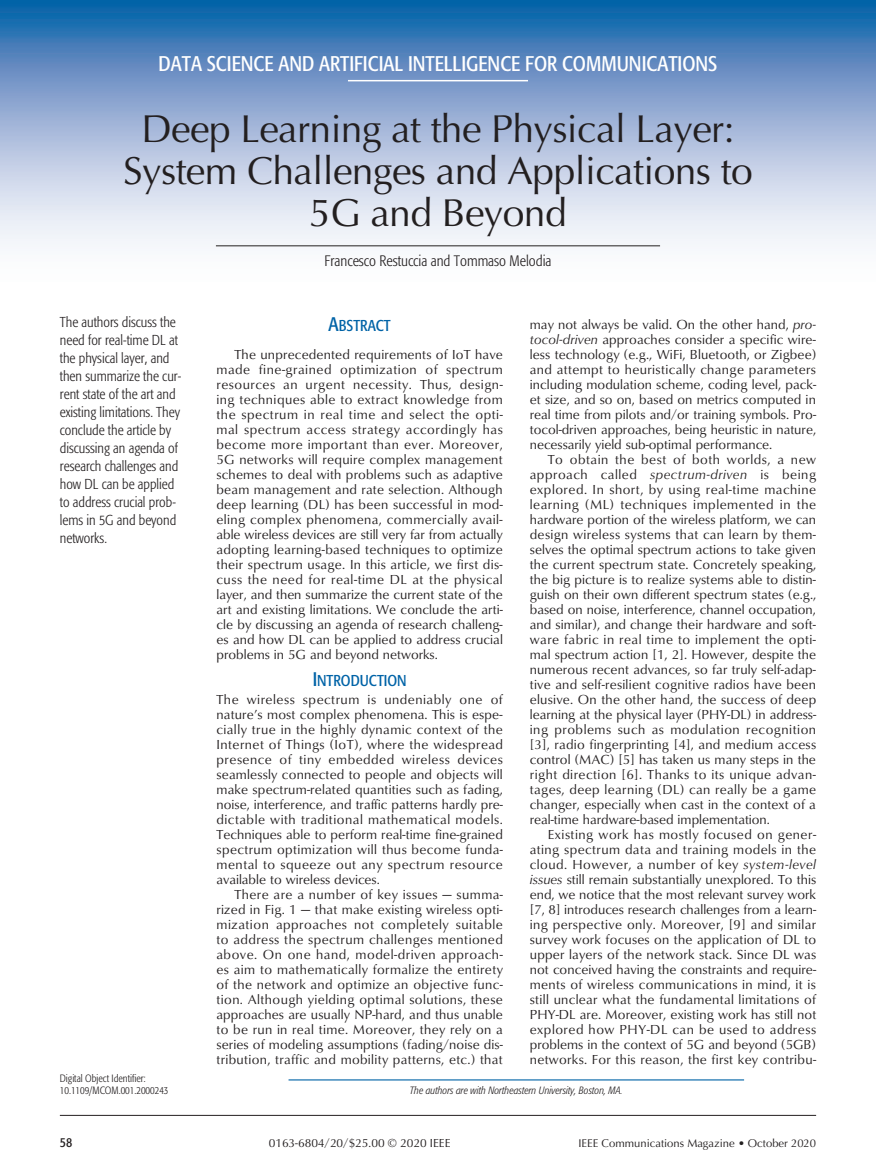
<style>
.page{position:relative;width:876px;height:1173px;background:#fff}
.page>*{position:absolute;margin:0;border:0;box-sizing:border-box;transform-origin:0 0}
.t1{font:39px/42px "Optima";letter-spacing:-.015em;color:#231f20;text-align:center}
.t2{font:condensed 21px "Formata";color:#fff}
.t3{font:15.6px "Formata Condensed SC800";color:#0163a7}
.t4{font:300 condensed 15px "Formata";color:#231f20}
.t5{font:300 condensed 14.25px/18px "Formata";color:#231f20}
.t6{font:13.5px/15px "Classico URW";color:#231f20;text-align:justify}
.t7{font:13.5px "Formata Condensed SC800";color:#231f20}
.t8{font:12px "Classico URW Reg SC800";color:#231f20}
.t9{font:11.25px "Optima";color:#231f20}
.t10{font:italic 300 condensed 10.5px "Formata";color:#231f20}
.t11{font:300 condensed 10.5px/12px "Formata";color:#231f20}
.s1{font-size:19.5px}
.s2{font-style:italic}
</style>
<div class="page">
<hr style="left:60px;top:1115px;width:756px;height:1px;background:#231f20">
<svg style="left:0;top:0;width:876px;height:247px;background:#93b0d5"></svg>
<hr style="left:216px;top:245px;width:444px;height:1px;background:#231f20">
<hr style="left:348px;top:80px;width:180px;height:1px;background:#fff">
<hr style="left:288px;top:1079px;width:456px;height:1px;background:#0163a7">
<h2 class="t2" style="left:159px;top:51px;width:560px">DATA SCIENCE AND ARTIFICIAL INTELLIGENCE FOR COMMUNICATIONS</h2>
<h1 class="t1" style="left:123px;top:108px;width:631px">Deep Learning at the Physical Layer:<br>System Challenges and Applications to<br>5G and Beyond</h1>
<p class="t5" style="left:60px;top:313px;width:123px">The authors discuss the need for real-time DL at the physical layer, and then summarize the cur&shy;rent state of the art and existing limitations. They conclude the article by discussing an agenda of research challenges and how DL can be applied to address crucial prob&shy;lems in 5G and beyond networks.</p>
<p class="t11" style="left:60px;top:1072px;width:110px">Digital Object Identifier:<br>10.1109/MCOM.001.2000243</p>
<p class="t4" style="left:324px;top:253px;width:228px">Francesco Restuccia and Tommaso Melodia</p>
<p class="t3" style="left:328px;top:316px;width:64px"><span class="s1">A</span>BSTRACT</p>
<p class="t6" style="left:216px;top:346px;width:288px;text-indent:18px">The unprecedented requirements of IoT have made fine-grained optimization of spectrum resources an urgent necessity. Thus, design&shy;ing techniques able to extract knowledge from the spectrum in real time and select the opti&shy;mal spectrum access strategy accordingly has become more important than ever. Moreover, 5G networks will require complex management schemes to deal with problems such as adaptive beam management and rate selection. Although deep learning (DL) has been successful in mod&shy;eling complex phenomena, commercially avail&shy;able wireless devices are still very far from actually adopting learning-based techniques to optimize their spectrum usage. In this article, we first dis&shy;cuss the need for real-time DL at the physical layer, and then summarize the current state of the art and existing limitations. We conclude the arti&shy;cle by discussing an agenda of research challeng&shy;es and how DL can be applied to address crucial problems in 5G and beyond networks.</p>
<p class="t3" style="left:313px;top:671px;width:95px"><span class="s1">I</span>NTRODUCTION</p>
<p class="t6" style="left:216px;top:691px;width:288px">The wireless spectrum is undeniably one of nature’s most complex phenomena. This is espe&shy;cially true in the highly dynamic context of the Internet of Things (IoT), where the widespread presence of tiny embedded wireless devices seamlessly connected to people and objects will make spectrum-related quantities such as fading, noise, interference, and traffic patterns hardly pre&shy;dictable with traditional mathematical models.<br>Techniques able to perform real-time fine-grained spectrum optimization will thus become funda&shy;mental to squeeze out any spectrum resource available to wireless devices.</p>
<p class="t6" style="left:216px;top:886px;width:288px;text-indent:18px">There are a number of key issues — summa&shy;rized in Fig. 1 — that make existing wireless opti&shy;mization approaches not completely suitable to address the spectrum challenges mentioned above. On one hand, model-driven approach&shy;es aim to mathematically formalize the entirety of the network and optimize an objective func&shy;tion. Although yielding optimal solutions, these approaches are usually NP-hard, and thus unable to be run in real time. Moreover, they rely on a series of modeling assumptions (fading/noise dis&shy;tribution, traffic and mobility patterns, etc.) that</p>
<p class="t6" style="left:530px;top:316px;width:288px">may not always be valid. On the other hand, <span class="s2">pro&shy;tocol-driven</span> approaches consider a specific wire&shy;less technology (e.g., WiFi, Bluetooth, or Zigbee) and attempt to heuristically change parameters including modulation scheme, coding level, pack&shy;et size, and so on, based on metrics computed in real time from pilots and/or training symbols. Pro&shy;tocol-driven approaches, being heuristic in nature, necessarily yield sub-optimal performance.</p>
<p class="t6" style="left:530px;top:451px;width:288px;text-indent:18px">To obtain the best of both worlds, a new approach called <span class="s2">spectrum-driven</span> is being explored. In short, by using real-time machine learning (ML) techniques implemented in the hardware portion of the wireless platform, we can design wireless systems that can learn by them&shy;selves the optimal spectrum actions to take given the current spectrum state. Concretely speaking, the big picture is to realize systems able to distin&shy;guish on their own different spectrum states (e.g., based on noise, interference, channel occupation, and similar), and change their hardware and soft&shy;ware fabric in real time to implement the opti&shy;mal spectrum action [1, 2]. However, despite the numerous recent advances, so far truly self-adap&shy;tive and self-resilient cognitive radios have been elusive. On the other hand, the success of deep learning at the physical layer (PHY-DL) in address&shy;ing problems such as modulation recognition [3], radio fingerprinting [4], and medium access control (MAC) [5] has taken us many steps in the right direction [6]. Thanks to its unique advan&shy;tages, deep learning (DL) can really be a game changer, especially when cast in the context of a real-time hardware-based implementation.</p>
<p class="t6" style="left:530px;top:826px;width:288px;text-indent:18px">Existing work has mostly focused on gener&shy;ating spectrum data and training models in the cloud. However, a number of key <span class="s2">system-level issues</span> still remain substantially unexplored. To this end, we notice that the most relevant survey work [7, 8] introduces research challenges from a learn&shy;ing perspective only. Moreover, [9] and similar survey work focuses on the application of DL to upper layers of the network stack. Since DL was not conceived having the constraints and require&shy;ments of wireless communications in mind, it is still unclear what the fundamental limitations of PHY-DL are. Moreover, existing work has still not explored how PHY-DL can be used to address problems in the context of 5G and beyond (5GB) networks. For this reason, the first key contribu-</p>
<p class="t10" style="left:410px;top:1084px;width:214px">The authors are with Northeastern University, Boston, MA.</p>
<p class="t7" style="left:60px;top:1134px;width:14px">58</p>
<p class="t8" style="left:269px;top:1134px;width:183px">0163-6804/20/$25.00 © 2020 IEEE</p>
<p class="t9" style="left:578px;top:1136px;width:239px">IEEE Communications Magazine • October 2020</p>
</div>
